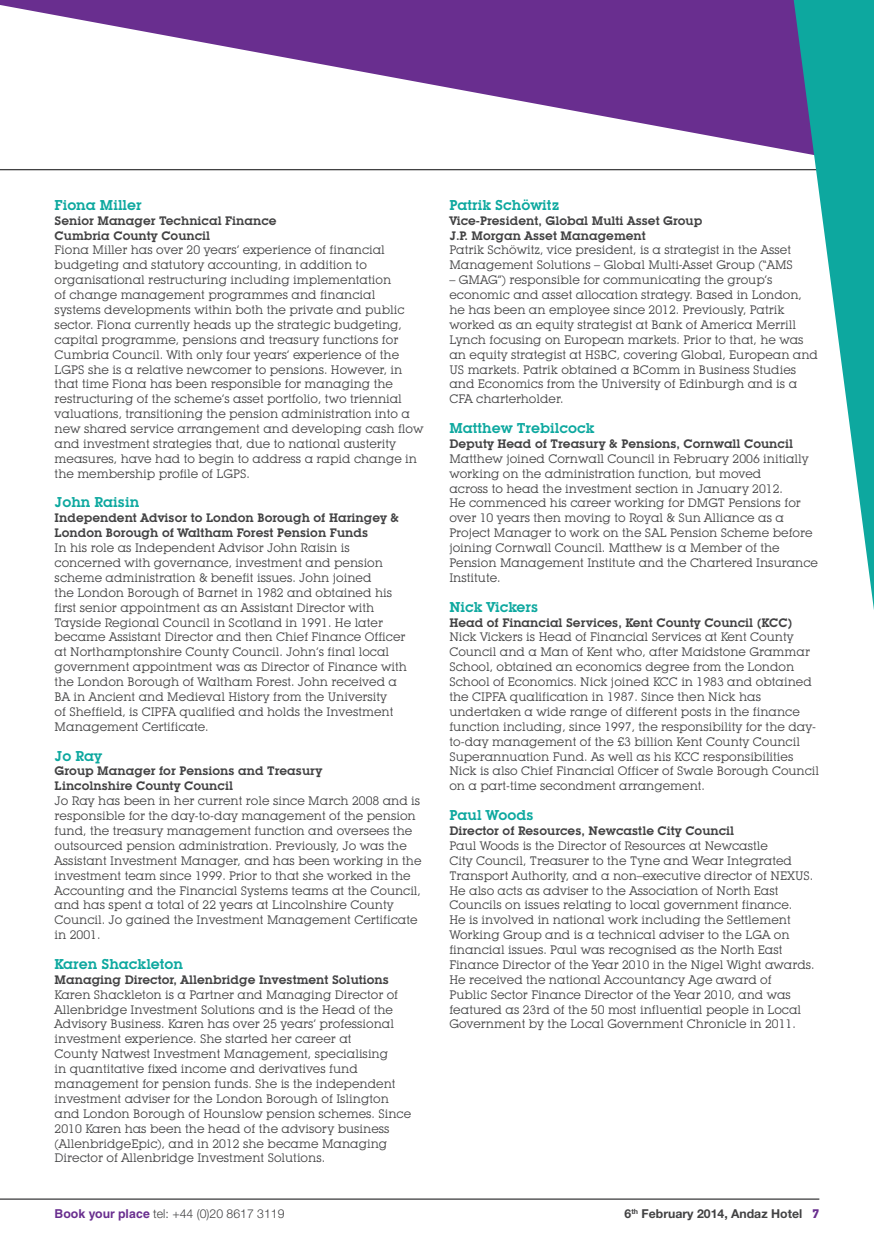
<style>
.page{position:relative;width:874px;height:1241px;background:#fff}
.page>*{position:absolute;margin:0;border:0;box-sizing:border-box;transform-origin:0 0}
.t1{font:600 14px "Lubalin Graph IT Cby BT";color:#0da89f}
.t2{font:300 12.25px "Helvetica Neue LT Std";color:#424243}
.t3{font:700 12.25px "Helvetica Neue LT Std";color:#424243}
.t4{font:700 12.25px "Lubalin Graph IT Cby BT";color:#692e8f}
.t5{font:12.08px/14.9px "Lubalin Graph IT Cby BT";color:#424243}
.t6{font:600 12.08px/14.9px "Lubalin Graph IT Cby BT";color:#424243}
.t7{font:700 7.17px "Helvetica Neue LT Std";color:#424243}
.s1{font-family:"Helvetica";font-weight:700;color:#692e8f}
</style>
<div class="page">
<svg style="left:0;top:0;width:788px;height:151px;fill:#692e8f"></svg>
<hr style="left:0;top:1198px;width:819px;height:1px;background:#424243">
<hr style="left:0;top:169px;width:819px;height:1px;background:#424243">
<svg style="left:788px;top:0;width:85px;height:602px"></svg>
<p class="t1" style="left:55px;top:196px;width:89px">Fiona Miller</p>
<p class="t6" style="left:55px;top:213px;width:223px">Senior Manager Technical Finance<br>Cumbria County Council</p>
<p class="t5" style="left:55px;top:242px;width:370px">Fiona Miller has over 20 years’ experience of financial budgeting and statutory accounting, in addition to organisational restructuring including implementation<br>of change management programmes and financial systems developments within both the private and public sector. Fiona currently heads up the strategic budgeting, capital programme, pensions and treasury functions for Cumbria Council. With only four years’ experience of the LGPS she is a relative newcomer to pensions. However, in that time Fiona has been responsible for managing the restructuring of the scheme’s asset portfolio, two triennial valuations, transitioning the pension administration into a new shared service arrangement and developing cash flow and investment strategies that, due to national austerity measures, have had to begin to address a rapid change in the membership profile of LGPS.</p>
<p class="t1" style="left:55px;top:494px;width:86px">John Raisin</p>
<p class="t6" style="left:55px;top:510px;width:346px">Independent Advisor to London Borough of Haringey &amp;<br>London Borough of Waltham Forest Pension Funds</p>
<p class="t5" style="left:55px;top:540px;width:353px">In his role as Independent Advisor John Raisin is concerned with governance, investment and pension scheme administration &amp; benefit issues. John joined<br>the London Borough of Barnet in 1982 and obtained his first senior appointment as an Assistant Director with Tayside Regional Council in Scotland in 1991. He later became Assistant Director and then Chief Finance Officer at Northamptonshire County Council. John’s final local government appointment was as Director of Finance with the London Borough of Waltham Forest. John received a BA in Ancient and Medieval History from the University<br>of Sheffield, is CIPFA qualified and holds the Investment Management Certificate.</p>
<p class="t1" style="left:55px;top:747px;width:49px">Jo Ray</p>
<p class="t6" style="left:55px;top:763px;width:269px">Group Manager for Pensions and Treasury<br>Lincolnshire County Council</p>
<p class="t5" style="left:55px;top:793px;width:368px">Jo Ray has been in her current role since March 2008 and is responsible for the day-to-day management of the pension fund, the treasury management function and oversees the outsourced pension administration. Previously, Jo was the Assistant Investment Manager, and has been working in the investment team since 1999. Prior to that she worked in the Accounting and the Financial Systems teams at the Council, and has spent a total of 22 years at Lincolnshire County Council. Jo gained the Investment Management Certificate in 2001.</p>
<p class="t1" style="left:55px;top:955px;width:130px">Karen Shackleton</p>
<p class="t6" style="left:55px;top:971px;width:336px">Managing Director, Allenbridge Investment Solutions</p>
<p class="t5" style="left:55px;top:986px;width:358px">Karen Shackleton is a Partner and Managing Director of Allenbridge Investment Solutions and is the Head of the Advisory Business. Karen has over 25 years’ professional investment experience. She started her career at<br>County Natwest Investment Management, specialising<br>in quantitative fixed income and derivatives fund management for pension funds. She is the independent investment adviser for the London Borough of Islington and London Borough of Hounslow pension schemes. Since 2010 Karen has been the head of the advisory business (AllenbridgeEpic), and in 2012 she became Managing Director of Allenbridge Investment Solutions.</p>
<p class="t1" style="left:449px;top:196px;width:111px">Patrik Schöwitz</p>
<p class="t6" style="left:449px;top:213px;width:254px">Vice-President, Global Multi Asset Group<br>J.P. Morgan Asset Management</p>
<p class="t5" style="left:449px;top:242px;width:345px">Patrik Schöwitz, vice president, is a strategist in the Asset<br>Management Solutions – Global Multi-Asset Group (“AMS</p>
<p class="t5" style="left:449px;top:272px;width:370px">– GMAG”) responsible for communicating the group’s economic and asset allocation strategy. Based in London, he has been an employee since 2012. Previously, Patrik worked as an equity strategist at Bank of America Merrill Lynch focusing on European markets. Prior to that, he was an equity strategist at HSBC, covering Global, European and US markets. Patrik obtained a BComm in Business Studies and Economics from the University of Edinburgh and is a CFA charterholder.</p>
<p class="t1" style="left:449px;top:419px;width:146px">Matthew Trebilcock</p>
<p class="t6" style="left:449px;top:436px;width:345px">Deputy Head of Treasury &amp; Pensions, Cornwall Council</p>
<p class="t5" style="left:449px;top:451px;width:370px">Matthew joined Cornwall Council in February 2006 initially working on the administration function, but moved<br>across to head the investment section in January 2012.<br>He commenced his career working for DMGT Pensions for over 10 years then moving to Royal &amp; Sun Alliance as a Project Manager to work on the SAL Pension Scheme before joining Cornwall Council. Matthew is a Member of the Pension Management Institute and the Chartered Insurance Institute.</p>
<p class="t1" style="left:449px;top:598px;width:90px">Nick Vickers</p>
<p class="t6" style="left:449px;top:614px;width:344px">Head of Financial Services, Kent County Council (KCC)</p>
<p class="t5" style="left:449px;top:629px;width:371px">Nick Vickers is Head of Financial Services at Kent County Council and a Man of Kent who, after Maidstone Grammar School, obtained an economics degree from the London School of Economics. Nick joined KCC in 1983 and obtained the CIPFA qualification in 1987. Since then Nick has undertaken a wide range of different posts in the finance function including, since 1997, the responsibility for the day&shy;to-day management of the £3 billion Kent County Council Superannuation Fund. As well as his KCC responsibilities Nick is also Chief Financial Officer of Swale Borough Council on a part-time secondment arrangement.</p>
<p class="t1" style="left:449px;top:806px;width:86px">Paul Woods</p>
<p class="t6" style="left:449px;top:823px;width:286px">Director of Resources, Newcastle City Council</p>
<p class="t5" style="left:449px;top:837px;width:366px">Paul Woods is the Director of Resources at Newcastle<br>City Council, Treasurer to the Tyne and Wear Integrated Transport Authority, and a non–executive director of NEXUS.<br>He also acts as adviser to the Association of North East Councils on issues relating to local government finance.<br>He is involved in national work including the Settlement Working Group and is a technical adviser to the LGA on financial issues. Paul was recognised as the North East Finance Director of the Year 2010 in the Nigel Wight awards.<br>He received the national Accountancy Age award of<br>Public Sector Finance Director of the Year 2010, and was featured as 23rd of the 50 most influential people in Local Government by the Local Government Chronicle in 2011.</p>
<p class="t7" style="left:631px;top:1206px;width:8px">th</p>
<p class="t2" style="left:55px;top:1206px;width:231px"><span class="s1">Book your place</span> tel: +44 (0)20 8617 3119</p>
<p class="t3" style="left:641px;top:1205px;width:162px">February 2014, Andaz Hotel</p>
<p class="t3" style="left:624px;top:1205px;width:8px">6</p>
<p class="t4" style="left:811px;top:1205px;width:9px">7</p>
</div>
